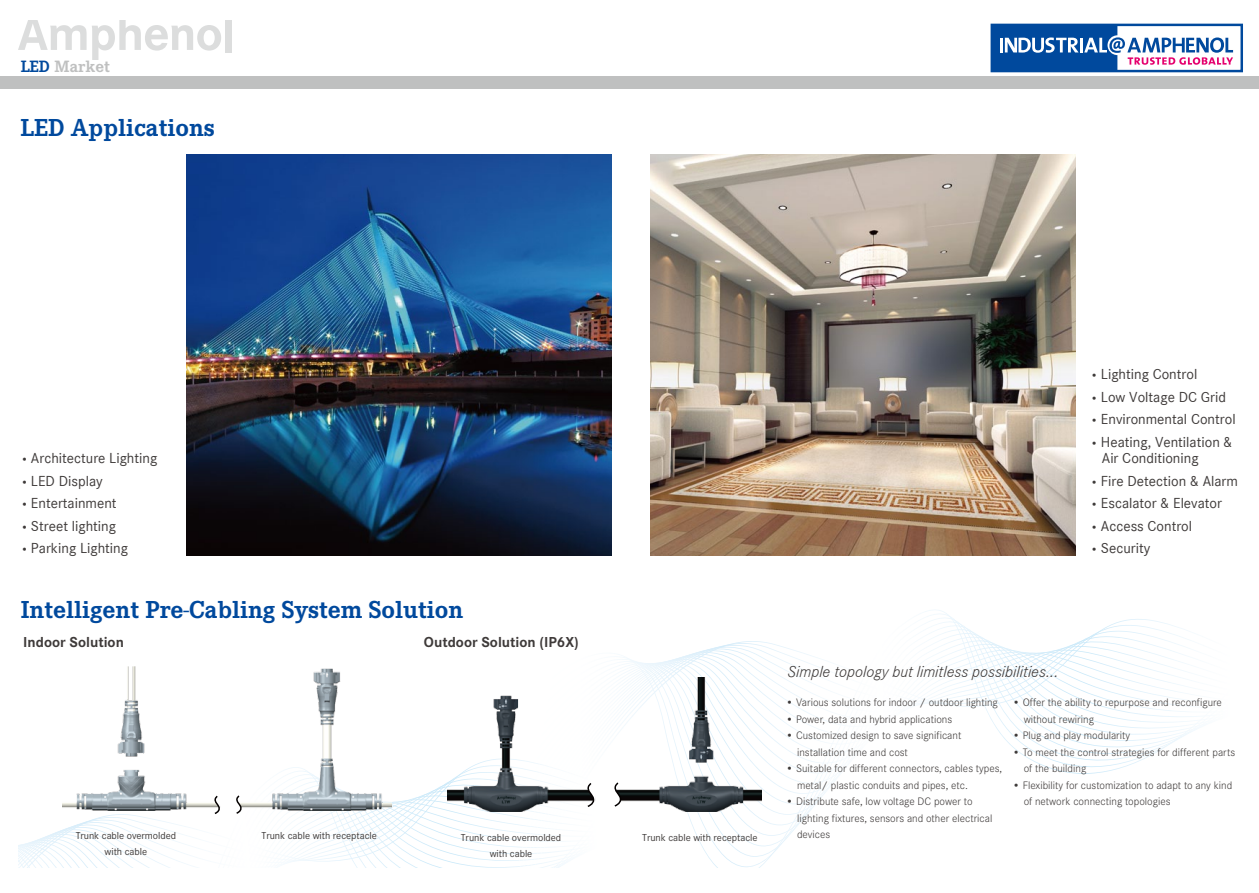
<style>
.page{position:relative;width:1259px;height:893px;background:#fff}
.page>*{position:absolute;margin:0;border:0;box-sizing:border-box;transform-origin:0 0}
.t1{font:700 51px "Corporate S";letter-spacing:-.02em;color:#dcdddd}
.t2{font:700 25.5px "Corporate E";color:#00499d}
.t3{font:700 16.95px "Corporate E";letter-spacing:.005em;color:#bfc0c0}
.t4{font:italic 300 16.5px "Corporate S";color:#3e3a39}
.t5{font:15px/16.5px "Corporate S";color:#3e3a39}
.t6{font:700 15px "Corporate S";color:#3e3a39}
.t7{font:300 11.25px/16.5px "Corporate S";color:#3e3a39}
.t8{font:10.5px/15.8px "Corporate S";letter-spacing:-.005em;color:#3e3a39;text-align:center}
.s1{color:#00499d}
.s2{font-weight:300;font-size:11.25px}
</style>
<div class="page">
<svg style="left:18px;top:782px;width:490px;height:86px"></svg>
<div style="left:0;top:76px;width:611px;height:13px;background:#bfc0c0"></div>
<svg style="left:552px;top:610px;width:645px;height:258px"></svg>
<div style="left:990px;top:24px;width:253px;height:48px;border:2px solid #00499d"></div>
<svg style="left:991px;top:25px;width:242px;height:46px"></svg>
<img style="left:650px;top:155px;width:425px;height:401px">
<img style="left:186px;top:155px;width:426px;height:401px">
<img style="left:448px;top:677px;width:314px;height:135px">
<svg style="left:586px;top:782px;width:11px;height:26px"></svg>
<svg style="left:610px;top:781px;width:12px;height:27px"></svg>
<img style="left:62px;top:667px;width:330px;height:144px">
<svg style="left:213px;top:795px;width:9px;height:20px"></svg>
<svg style="left:233px;top:794px;width:9px;height:21px"></svg>
<div style="left:554px;top:76px;width:704px;height:13px;background:#bfc0c0"></div>
<h1 class="t1" style="left:17px;top:-7px;width:219px">Amphenol</h1>
<h3 class="t3" style="left:21px;top:54px;width:91px"><span class="s1">LED</span> Market</h3>
<h2 class="t2" style="left:20px;top:110px;width:196px">LED Applications</h2>
<h3 class="t5" style="left:21px;top:449px;width:138px"><span class="s2">•</span> Architecture Lighting</h3>
<h3 class="t5" style="left:21px;top:471px;width:84px"><span class="s2">•</span> LED Display</h3>
<h3 class="t5" style="left:21px;top:494px;width:97px"><span class="s2">•</span> Entertainment</h3>
<h3 class="t5" style="left:21px;top:516px;width:97px"><span class="s2">•</span> Street lighting</h3>
<h3 class="t5" style="left:21px;top:539px;width:109px"><span class="s2">•</span> Parking Lighting</h3>
<h2 class="t2" style="left:21px;top:592px;width:444px">Intelligent Pre-Cabling System Solution</h2>
<h3 class="t6" style="left:23px;top:630px;width:102px">Indoor Solution</h3>
<h3 class="t6" style="left:424px;top:630px;width:156px">Outdoor Solution (IP6X)</h3>
<p class="t8" style="left:76px;top:827px;width:102px">Trunk cable overmolded with cable</p>
<p class="t8" style="left:261px;top:827px;width:117px">Trunk cable with receptacle</p>
<p class="t8" style="left:461px;top:829px;width:102px">Trunk cable overmolded with cable</p>
<p class="t8" style="left:642px;top:829px;width:117px">Trunk cable with receptacle</p>
<h3 class="t5" style="left:1090px;top:365px;width:108px"><span class="s2">•</span> Lighting Control</h3>
<h3 class="t5" style="left:1090px;top:387px;width:137px"><span class="s2">•</span> Low Voltage DC Grid</h3>
<h3 class="t5" style="left:1090px;top:410px;width:146px"><span class="s2">•</span> Environmental Control</h3>
<h3 class="t5" style="left:1101px;top:432px;width:132px;text-indent:-11px"><span class="s2">•</span> Heating, Ventilation &amp;<br>Air Conditioning</h3>
<h3 class="t5" style="left:1090px;top:471px;width:149px"><span class="s2">•</span> Fire Detection &amp; Alarm</h3>
<h3 class="t5" style="left:1090px;top:494px;width:133px"><span class="s2">•</span> Escalator &amp; Elevator</h3>
<h3 class="t5" style="left:1090px;top:516px;width:103px"><span class="s2">•</span> Access Control</h3>
<h3 class="t5" style="left:1090px;top:539px;width:61px"><span class="s2">•</span> Security</h3>
<h3 class="t4" style="left:787px;top:659px;width:272px">Simple topology but limitless possibilities...</h3>
<p class="t7" style="left:785px;top:694px;width:213px">• Various solutions for indoor / outdoor lighting</p>
<p class="t7" style="left:785px;top:710px;width:168px">• Power, data and hybrid applications</p>
<p class="t7" style="left:797px;top:727px;width:166px;text-indent:-11px">• Customized design to save significant installation time and cost</p>
<p class="t7" style="left:797px;top:760px;width:207px;text-indent:-11px">• Suitable for different connectors, cables types, metal/ plastic conduits and pipes, etc.</p>
<p class="t7" style="left:797px;top:793px;width:197px;text-indent:-11px">• Distribute safe, low voltage DC power to lighting fixtures, sensors and other electrical devices</p>
<p class="t7" style="left:1023px;top:694px;width:200px;text-indent:-11px">• Offer the ability to repurpose and reconfigure without rewiring</p>
<p class="t7" style="left:1012px;top:727px;width:119px">• Plug and play modularity</p>
<p class="t7" style="left:1023px;top:743px;width:213px;text-indent:-11px">• To meet the control strategies for different parts of the building</p>
<p class="t7" style="left:1023px;top:776px;width:210px;text-indent:-11px">• Flexibility for customization to adapt to any kind of network connecting topologies</p>
</div>
